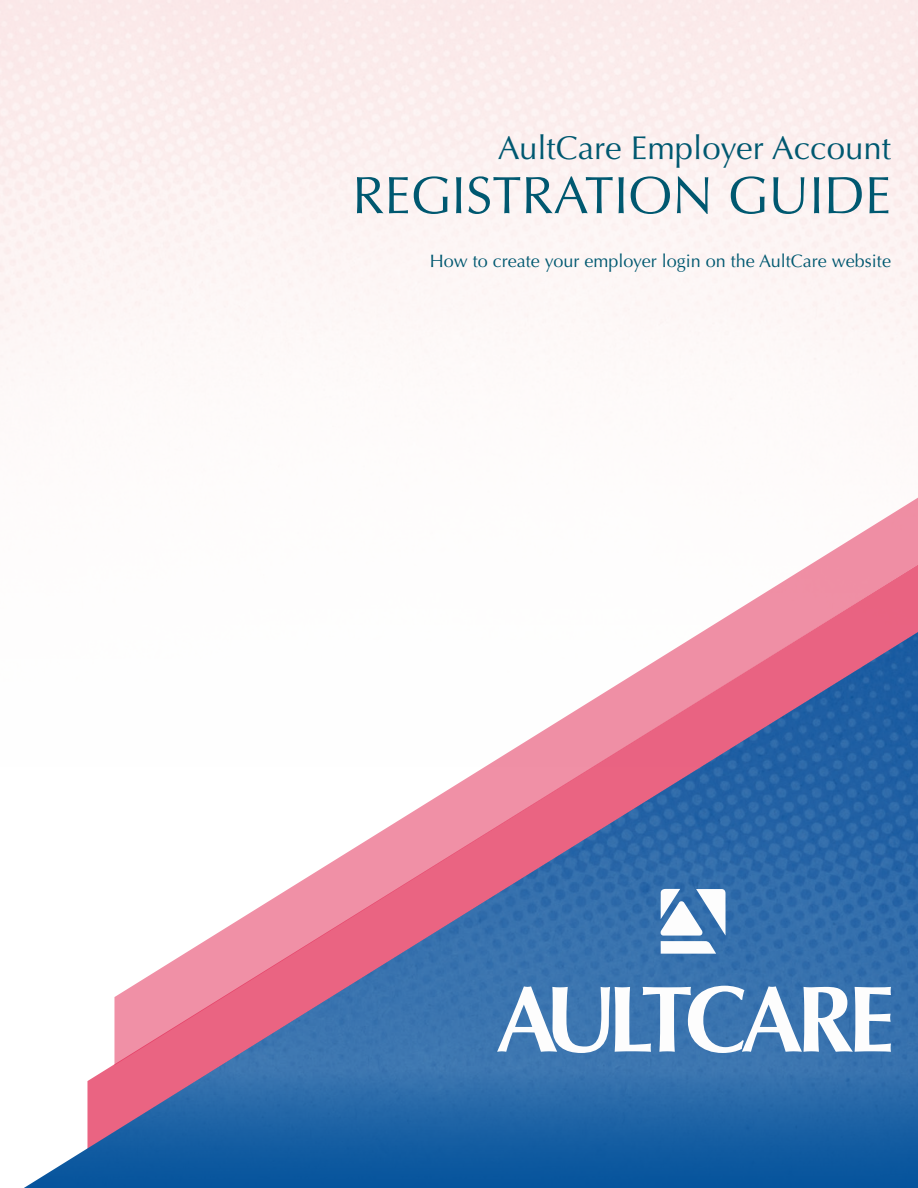
<style>
.page{position:relative;width:918px;height:1188px;background:#fff}
.page>*{position:absolute;margin:0;border:0;box-sizing:border-box;transform-origin:0 0}
.t1{font:52.5px "Optima";color:#005870}
.t2{font:33px "Optima";color:#005870}
.t3{font:18px "Optima";color:#005870}
</style>
<div class="page">
<svg style="left:114px;top:489px;width:804px;height:67px"></svg>
<svg style="left:263px;top:556px;width:655px;height:76px"></svg>
<img style="left:24px;top:632px;width:894px;height:556px">
<svg style="left:660px;top:889px;width:66px;height:65px"></svg>
<svg style="left:497px;top:986px;width:394px;height:67px"></svg>
<p class="t2" style="left:498px;top:129px;width:395px">AultCare Employer Account</p>
<p class="t1" style="left:352px;top:165px;width:540px">REGISTRATION GUIDE</p>
<p class="t3" style="left:430px;top:251px;width:463px">How to create your employer login on the AultCare website</p>
</div>
